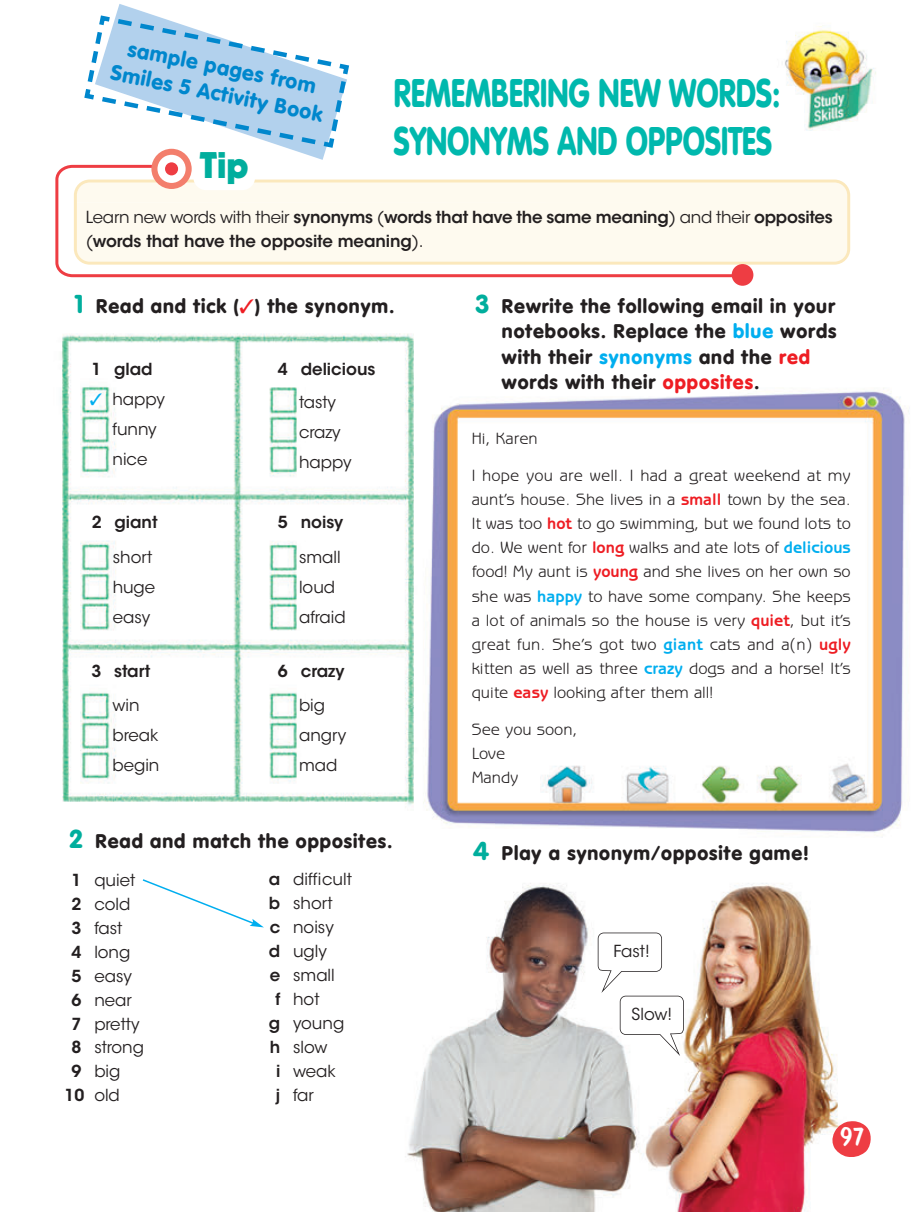
<style>
.page{position:relative;width:915px;height:1212px;background:#fff}
.page>*{position:absolute;margin:0;border:0;box-sizing:border-box;transform-origin:0 0}
.t1{font:900 39.3px/47.2px "VAG Rounded Std";color:#00b8ad;scale:.76 1}
.t2{font:900 36px "Kabel LT Std";color:#00ae9d}
.t3{font:28.5px "Dom Casual Std";color:#fff}
.t4{font:900 21px/26.5px "VAG Rounded Std";color:#0087cd;text-align:center}
.t5{font:900 19.5px/25.5px "VAG Rounded Std";letter-spacing:.05em;color:#231f20}
.t6{font:16.5px/24px "Benguiat Gothic Std";color:#231f20;text-align:justify}
.t7{font:16.5px/30px "ITC Avant Garde Std";color:#231f20}
.t8{font:600 16.5px/24px "ITC Avant Garde Std";letter-spacing:-.005em;color:#231f20}
.s1{font-weight:400}
.s2{font-size:25.5px;color:#00ae9d}
.s3{color:#ee1d23}
.s4{font-weight:600}
.s5{color:#00aeef}
.s6{font-weight:700;color:#ee1d23}
.s7{font-weight:700;color:#00aeef}
</style>
<div class="page">
<img style="left:62px;top:202px;width:848px;height:1010px">
<img style="left:189px;top:25px;width:687px;height:177px">
<svg style="left:55px;top:163px;width:690px;height:116px"></svg>
<svg style="left:74px;top:179px;width:775px;height:86px"></svg>
<div style="left:151px;top:149px;width:40px;height:40px;background:#f37e6c;border-radius:50%"></div>
<div style="left:157px;top:155px;width:28px;height:28px;background:#fff;border-radius:50%"></div>
<div style="left:165px;top:162px;width:13px;height:13px;background:#ee3d43;border-radius:50%"></div>
<div style="left:731px;top:264px;width:22px;height:22px;background:#ee3d43;border-radius:50%"></div>
<div style="left:193px;top:148px;width:62px;height:42px;background:#fff;border-radius:13px"></div>
<svg style="left:141px;top:878px;width:123px;height:49px"></svg>
<svg style="left:597px;top:932px;width:86px;height:124px"></svg>
<svg style="left:830px;top:1121px;width:42px;height:36px"></svg>
<svg style="left:84px;top:4px;width:267px;height:156px"></svg>
<svg style="left:90px;top:393px;width:12px;height:12px"></svg>
<p class="t4" style="left:118px;top:35px;width:217px;rotate:11deg">sample pages from<br>Smiles 5 Activity Book</p>
<h2 class="t2" style="left:200px;top:152px;width:50px">Tip</h2>
<h1 class="t1" style="left:393px;top:73px;width:510px">REMEMBERING NEW WORDS:<br>SYNONYMS AND OPPOSITES</h1>
<p class="t8" style="left:86px;top:207px;width:748px"><span class="s1">Learn new words with their</span> synonyms <span class="s1">(</span>words that have the same meaning<span class="s1">) and their</span> opposites <span class="s1">(</span>words that have the opposite meaning<span class="s1">).</span></p>
<p class="t5" style="left:75px;top:295px;width:321px"><span class="s2">1</span> Read and tick (<span class="s3">✓</span>) the synonym.</p>
<p class="t8" style="left:91px;top:358px;width:63px">1 glad</p>
<p class="t7" style="left:112px;top:385px;width:54px">happy funny nice</p>
<p class="t8" style="left:92px;top:511px;width:67px">2 giant</p>
<p class="t7" style="left:113px;top:543px;width:44px">short huge easy</p>
<p class="t8" style="left:91px;top:660px;width:60px">3 start</p>
<p class="t7" style="left:112px;top:692px;width:48px">win break begin</p>
<p class="t8" style="left:278px;top:358px;width:99px">4 delicious</p>
<p class="t7" style="left:299px;top:389px;width:54px">tasty crazy happy</p>
<p class="t8" style="left:278px;top:511px;width:67px">5 noisy</p>
<p class="t7" style="left:299px;top:543px;width:48px">small loud afraid</p>
<p class="t8" style="left:278px;top:660px;width:68px">6 crazy</p>
<p class="t7" style="left:299px;top:692px;width:49px">big angry mad</p>
<p class="t5" style="left:70px;top:829px;width:324px"><span class="s2">2</span> Read and match the opposites.</p>
<p class="t7" style="left:72px;top:866px;width:65px"><span class="s4">1</span> quiet</p>
<p class="t7" style="left:72px;top:890px;width:60px"><span class="s4">2</span> cold</p>
<p class="t7" style="left:72px;top:914px;width:52px"><span class="s4">3</span> fast</p>
<p class="t7" style="left:72px;top:938px;width:60px"><span class="s4">4</span> long</p>
<p class="t7" style="left:72px;top:962px;width:62px"><span class="s4">5</span> easy</p>
<p class="t7" style="left:72px;top:986px;width:62px"><span class="s4">6</span> near</p>
<p class="t7" style="left:72px;top:1010px;width:69px"><span class="s4">7</span> pretty</p>
<p class="t7" style="left:72px;top:1034px;width:74px"><span class="s4">8</span> strong</p>
<p class="t7" style="left:72px;top:1058px;width:50px"><span class="s4">9</span> big</p>
<p class="t7" style="left:64px;top:1082px;width:57px"><span class="s4">10</span> old</p>
<p class="t7" style="left:269px;top:866px;width:85px"><span class="s4">a</span> difficult</p>
<p class="t7" style="left:269px;top:890px;width:65px"><span class="s4">b</span> short</p>
<p class="t7" style="left:269px;top:914px;width:66px"><span class="s4">c</span> noisy</p>
<p class="t7" style="left:269px;top:938px;width:59px"><span class="s4">d</span> ugly</p>
<p class="t7" style="left:270px;top:962px;width:66px"><span class="s4">e</span> small</p>
<p class="t7" style="left:275px;top:986px;width:46px"><span class="s4">f</span> hot</p>
<p class="t7" style="left:269px;top:1010px;width:77px"><span class="s4">g</span> young</p>
<p class="t7" style="left:270px;top:1034px;width:59px"><span class="s4">h</span> slow</p>
<p class="t7" style="left:276px;top:1058px;width:61px"><span class="s4">i</span> weak</p>
<p class="t7" style="left:275px;top:1082px;width:40px"><span class="s4">j</span> far</p>
<p class="t5" style="left:501px;top:295px;width:336px;text-indent:-26px"><span class="s2">3</span> Rewrite the following email in your notebooks. Replace the <span class="s5">blue</span> words with their <span class="s5">synonyms</span> and the <span class="s3">red </span>words with their <span class="s3">opposites</span>.</p>
<p class="t6" style="left:471px;top:428px;width:67px">Hi, Karen</p>
<p class="t6" style="left:471px;top:465px;width:380px">I hope you are well. I had a great weekend at my aunt’s house. She lives in a <span class="s6">small</span> town by the sea.<br>It was too <span class="s6">hot</span> to go swimming, but we found lots to do. We went for <span class="s6">long</span> walks and ate lots of <span class="s7">delicious </span>food! My aunt is <span class="s6">young</span> and she lives on her own so she was <span class="s7">happy</span> to have some company. She keeps a lot of animals so the house is very <span class="s6">quiet</span>, but it’s great fun. She’s got two <span class="s7">giant</span> cats and a(n) <span class="s6">ugly </span>kitten as well as three <span class="s7">crazy</span> dogs and a horse! It’s quite <span class="s6">easy</span> looking after them all!</p>
<p class="t6" style="left:471px;top:719px;width:107px;text-align:left">See you soon,<br>Love<br>Mandy</p>
<p class="t5" style="left:473px;top:841px;width:336px"><span class="s2">4</span> Play a synonym/opposite game!</p>
<p class="t7" style="left:613px;top:937px;width:38px">Fast!</p>
<p class="t7" style="left:631px;top:1000px;width:42px">Slow!</p>
<h3 class="t3" style="left:839px;top:1125px;width:26px">97</h3>
</div>
